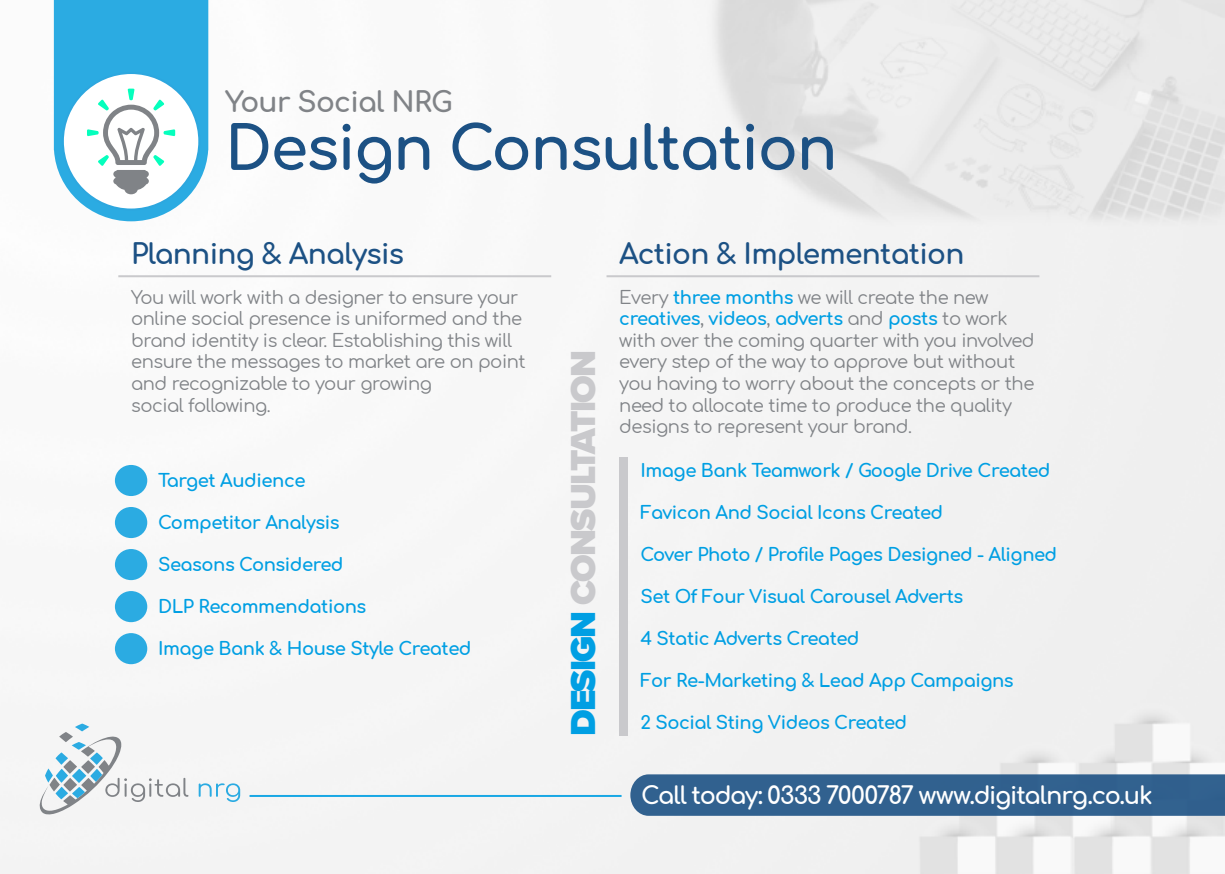
<style>
.page{position:relative;width:1225px;height:874px;background:#fff}
.page>*{position:absolute;margin:0;border:0;box-sizing:border-box;transform-origin:0 0}
.t1{font:700 60px "Comfortaa";letter-spacing:-.025em;color:#1c5184}
.t2{font:900 36px "Proxima Nova";letter-spacing:-.05em;color:#c9c9cc}
.t3{font:700 28px "Comfortaa";letter-spacing:-.025em;color:#1c5184}
.t4{font:700 28px "Comfortaa";letter-spacing:-.025em;color:#808387}
.t5{font:700 24px "Comfortaa";letter-spacing:-.05em;color:#fff}
.t6{font:18px/21.6px "Comfortaa";letter-spacing:-.025em;color:#808387}
.t7{font:700 18px "Comfortaa";letter-spacing:-.025em;color:#009fe3}
.s1{font-weight:700;color:#009fe3}
.s2{color:#009fe3}
</style>
<div class="page">
<img style="left:0;top:0;width:1225px;height:873px">
<div style="left:630px;top:774px;width:595px;height:41px;background:#31618f"></div>
<svg style="left:38px;top:723px;width:150px;height:91px"></svg>
<svg style="left:199px;top:783px;width:41px;height:18px"></svg>
<hr style="left:249px;top:794px;width:372px;height:2px;background:#009fe3">
<div style="left:115px;top:464px;width:32px;height:32px;background:#2babe2;border-radius:50%"></div>
<div style="left:115px;top:506px;width:32px;height:32px;background:#2babe2;border-radius:50%"></div>
<div style="left:115px;top:548px;width:32px;height:32px;background:#2babe2;border-radius:50%"></div>
<div style="left:115px;top:632px;width:32px;height:32px;background:#2babe2;border-radius:50%"></div>
<hr style="left:118px;top:275px;width:433px;height:2px;background:#c9c9cc">
<hr style="left:606px;top:275px;width:433px;height:2px;background:#c9c9cc">
<div style="left:619px;top:457px;width:9px;height:278px;background:#c9c9cc"></div>
<div style="left:115px;top:590px;width:32px;height:32px;background:#2babe2;border-radius:50%"></div>
<svg style="left:54px;top:0;width:154px;height:221px"></svg>
<h3 class="t4" style="left:225px;top:76px;width:229px">Your Social NRG</h3>
<h1 class="t1" style="left:225px;top:93px;width:614px">Design Consultation</h1>
<h3 class="t3" style="left:131px;top:228px;width:274px">Planning &amp; Analysis</h3>
<h3 class="t3" style="left:619px;top:228px;width:347px">Action &amp; Implementation</h3>
<p class="t6" style="left:131px;top:284px;width:396px">You will work with a designer to ensure your online social presence is uniformed and the brand identity is clear. Establishing this will ensure the messages to market are on point and recognizable to your growing<br>social following.</p>
<p class="t6" style="left:619px;top:284px;width:417px">Every <span class="s1">three months</span> we will create the new <span class="s1">creatives</span>, <span class="s1">videos</span>, <span class="s1">adverts</span> and <span class="s1">posts</span> to work with over the coming quarter with you involved every step of the way to approve but without you having to worry about the concepts or the need to allocate time to produce the quality designs to represent your brand.</p>
<p class="t7" style="left:640px;top:453px;width:411px">Image Bank Teamwork / Google Drive Created</p>
<p class="t7" style="left:640px;top:495px;width:304px">Favicon And Social Icons Created</p>
<p class="t7" style="left:640px;top:537px;width:418px">Cover Photo / Profile Pages Designed - Aligned</p>
<p class="t7" style="left:640px;top:579px;width:324px">Set Of Four Visual Carousel Adverts</p>
<p class="t7" style="left:640px;top:621px;width:220px">4 Static Adverts Created</p>
<p class="t7" style="left:640px;top:663px;width:375px">For Re-Marketing &amp; Lead App Campaigns</p>
<p class="t7" style="left:640px;top:705px;width:268px">2 Social Sting Videos Created</p>
<h2 class="t2" style="left:556px;top:735px;width:387px;rotate:-90deg"><span class="s2">DESIGN</span> CONSULTATION</h2>
<p class="t7" style="left:158px;top:463px;width:149px">Target Audience</p>
<p class="t7" style="left:158px;top:505px;width:183px">Competitor Analysis</p>
<p class="t7" style="left:158px;top:547px;width:187px">Seasons Considered</p>
<p class="t7" style="left:158px;top:589px;width:210px">DLP Recommendations</p>
<p class="t7" style="left:158px;top:631px;width:315px">Image Bank &amp; House Style Created</p>
<h3 class="t5" style="left:641px;top:772px;width:513px">Call today: 0333 7000787 www.digitalnrg.co.uk</h3>
</div>
